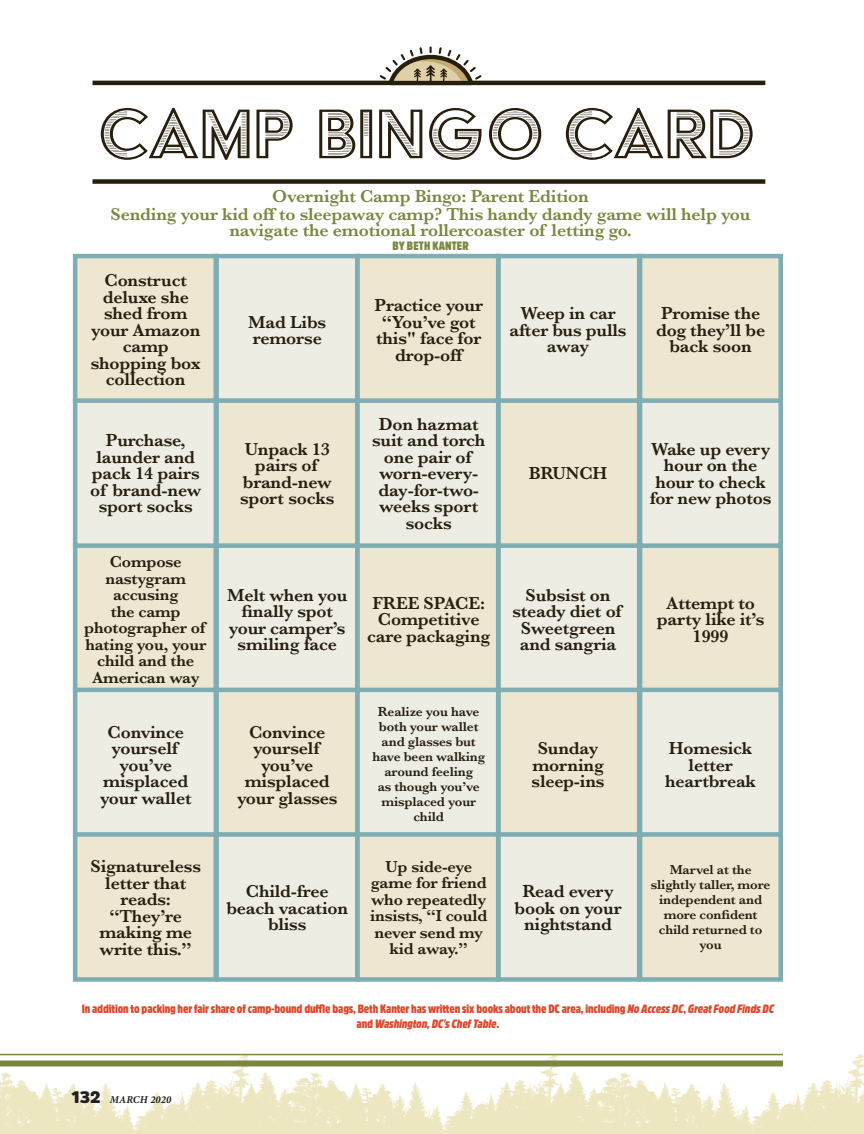
<style>
.page{position:relative;width:864px;height:1134px;background:#fff}
.page>*{position:absolute;margin:0;border:0;box-sizing:border-box;transform-origin:0 0}
.Dentist_List{font:81px "Acier BAT Text Gris";letter-spacing:-.01em;color:#271e0e}
.Dentist_List-2{font:600 18px/16.5px "Baskerville";letter-spacing:-.01em;color:#271e0e;text-align:center}
.Dentist_List-3{font:600 18px/16.5px "Baskerville";letter-spacing:-.01em;color:#7b8741;text-align:center}
.Dentist_List-4{font:600 16.5px/16.5px "Baskerville";letter-spacing:-.01em;color:#271e0e;text-align:center}
.Dentist_List-5{font:600 13.5px/15px "Baskerville";letter-spacing:-.01em;color:#271e0e;text-align:center}
.Dentist_List-6{font:900 12px/15px "Amsi Pro Cond";letter-spacing:-.01em;color:#dd4a2f;text-align:center}
.Dentist_List-7{font:900 12px "Amsi Pro Cond";letter-spacing:.01em;color:#7b8741}
.t1{font:italic 700 10.5px "Minion Pro";letter-spacing:.01em;color:#231f20}
.s1{font-style:italic}
.s2{font-family:"Amsi Pro";font-weight:900;font-style:normal;font-size:16.5px}
</style>
<div class="page">
<svg style="left:0;top:1054px;width:864px;height:80px"></svg>
<div style="left:0;top:1060px;width:783px;height:6px;background:#7b8741"></div>
<hr style="left:0;top:1054px;width:783px;height:1px;background:#7b8741">
<hr style="left:93px;top:81px;width:672px;height:4px;background:#271e0e">
<div style="left:93px;top:179px;width:672px;height:5px;background:#271e0e"></div>
<svg style="left:380px;top:46px;width:102px;height:35px"></svg>
<div style="left:73px;top:254px;width:145px;height:149px;background:#ede6d1;border:4px solid #7eadb4"></div>
<div style="left:73px;top:543px;width:145px;height:149px;background:#ede6d1;border:4px solid #7eadb4"></div>
<div style="left:73px;top:398px;width:145px;height:150px;background:#edede4;border:4px solid #7eadb4"></div>
<div style="left:73px;top:688px;width:145px;height:149px;background:#edede4;border:4px solid #7eadb4"></div>
<div style="left:73px;top:832px;width:145px;height:150px;background:#ede6d1;border:4px solid #7eadb4"></div>
<div style="left:214px;top:254px;width:145px;height:149px;background:#edede4;border:4px solid #7eadb4"></div>
<div style="left:214px;top:543px;width:145px;height:149px;background:#edede4;border:4px solid #7eadb4"></div>
<div style="left:214px;top:398px;width:145px;height:150px;background:#ede6d1;border:4px solid #7eadb4"></div>
<div style="left:214px;top:688px;width:145px;height:149px;background:#ede6d1;border:4px solid #7eadb4"></div>
<div style="left:214px;top:832px;width:145px;height:150px;background:#edede4;border:4px solid #7eadb4"></div>
<div style="left:355px;top:254px;width:145px;height:149px;background:#ede6d1;border:4px solid #7eadb4"></div>
<div style="left:355px;top:543px;width:145px;height:149px;background:#ede6d1;border:4px solid #7eadb4"></div>
<div style="left:355px;top:398px;width:145px;height:150px;background:#edede4;border:4px solid #7eadb4"></div>
<div style="left:355px;top:688px;width:145px;height:149px;background:#edede4;border:4px solid #7eadb4"></div>
<div style="left:355px;top:832px;width:145px;height:150px;background:#ede6d1;border:4px solid #7eadb4"></div>
<div style="left:496px;top:254px;width:145px;height:149px;background:#edede4;border:4px solid #7eadb4"></div>
<div style="left:496px;top:543px;width:145px;height:149px;background:#edede4;border:4px solid #7eadb4"></div>
<div style="left:496px;top:398px;width:145px;height:150px;background:#ede6d1;border:4px solid #7eadb4"></div>
<div style="left:496px;top:688px;width:145px;height:149px;background:#ede6d1;border:4px solid #7eadb4"></div>
<div style="left:496px;top:832px;width:145px;height:150px;background:#edede4;border:4px solid #7eadb4"></div>
<div style="left:638px;top:254px;width:145px;height:149px;background:#ede6d1;border:4px solid #7eadb4"></div>
<div style="left:638px;top:543px;width:145px;height:149px;background:#ede6d1;border:4px solid #7eadb4"></div>
<div style="left:638px;top:398px;width:145px;height:150px;background:#edede4;border:4px solid #7eadb4"></div>
<div style="left:638px;top:688px;width:145px;height:149px;background:#edede4;border:4px solid #7eadb4"></div>
<div style="left:638px;top:832px;width:145px;height:150px;background:#ede6d1;border:4px solid #7eadb4"></div>
<p class="Dentist_List" style="left:96px;top:91px;width:662px">CAMP BINGO CARD</p>
<p class="Dentist_List-3" style="left:272px;top:188px;width:318px">Overnight Camp Bingo: Parent Edition</p>
<p class="Dentist_List-3" style="left:111px;top:206px;width:642px">Sending your kid off to sleepaway camp? This handy dandy game will help you navigate the emotional rollercoaster of letting go.</p>
<p class="Dentist_List-7" style="left:392px;top:237px;width:78px">BY BETH KANTER</p>
<p class="Dentist_List-2" style="left:91px;top:272px;width:111px">Construct deluxe she shed from your Amazon camp shopping box collection</p>
<p class="Dentist_List-2" style="left:90px;top:432px;width:113px">Purchase, launder and pack 14 pairs of brand-new sport socks</p>
<p class="Dentist_List-4" style="left:84px;top:554px;width:123px">Compose nastygram accusing<br>the camp photographer of hating you, your child and the<br>American way</p>
<p class="Dentist_List-2" style="left:100px;top:723px;width:93px">Convince yourself you’ve misplaced your wallet</p>
<p class="Dentist_List-2" style="left:248px;top:313px;width:79px;text-align:left">Mad Libs remorse</p>
<p class="Dentist_List-2" style="left:240px;top:440px;width:96px">Unpack 13 pairs of brand-new sport socks</p>
<p class="Dentist_List-2" style="left:227px;top:586px;width:122px">Melt when you finally spot your camper’s smiling face</p>
<p class="Dentist_List-2" style="left:237px;top:723px;width:102px">Convince yourself you’ve misplaced your glasses</p>
<p class="Dentist_List-2" style="left:91px;top:858px;width:112px">Signatureless letter that reads: “They’re making me write this.”</p>
<p class="Dentist_List-2" style="left:226px;top:883px;width:123px">Child-free beach vacation bliss</p>
<p class="Dentist_List-2" style="left:375px;top:297px;width:110px">Practice your “You’ve got this" face for drop-off</p>
<p class="Dentist_List-2" style="left:372px;top:416px;width:115px">Don hazmat suit and torch one pair of worn-every&shy;day-for-two&shy;weeks sport socks</p>
<p class="Dentist_List-2" style="left:510px;top:305px;width:118px">Weep in car after bus pulls away</p>
<p class="Dentist_List-2" style="left:529px;top:465px;width:80px">BRUNCH</p>
<p class="Dentist_List-2" style="left:367px;top:595px;width:125px">FREE SPACE:<br>Competitive care packaging</p>
<p class="Dentist_List-5" style="left:372px;top:704px;width:114px">Realize you have both your wallet and glasses but have been walking around feeling<br>as though you’ve misplaced your child</p>
<p class="Dentist_List-4" style="left:370px;top:858px;width:119px">Up side-eye game for friend who repeatedly insists, “I could never send my kid away.”</p>
<p class="Dentist_List-2" style="left:512px;top:586px;width:111px">Subsist on steady diet of<br>Sweetgreen and sangria</p>
<p class="Dentist_List-2" style="left:532px;top:740px;width:75px">Sunday morning sleep-ins</p>
<p class="Dentist_List-2" style="left:515px;top:883px;width:109px">Read every book on your nightstand</p>
<p class="Dentist_List-2" style="left:656px;top:305px;width:111px">Promise the dog they’ll be back soon</p>
<p class="Dentist_List-2" style="left:650px;top:440px;width:123px">Wake up every hour on the hour to check for new photos</p>
<p class="Dentist_List-2" style="left:657px;top:595px;width:109px">Attempt to party like it’s<br>1999</p>
<p class="Dentist_List-2" style="left:665px;top:740px;width:92px">Homesick letter heartbreak</p>
<p class="Dentist_List-5" style="left:651px;top:862px;width:121px">Marvel at the slightly taller, more independent and more confident child returned to you</p>
<p class="Dentist_List-6" style="left:82px;top:1001px;width:694px">In addition to packing her fair share of camp-bound duffle bags, Beth Kanter has written six books about the DC area, including <span class="s1">No Access DC</span>, <span class="s1">Great Food Finds DC </span>and <span class="s1">Washington, DC's Chef Table</span>.</p>
<p class="t1" style="left:72px;top:1093px;width:101px"><span class="s2">132</span> MARCH 2020</p>
</div>
